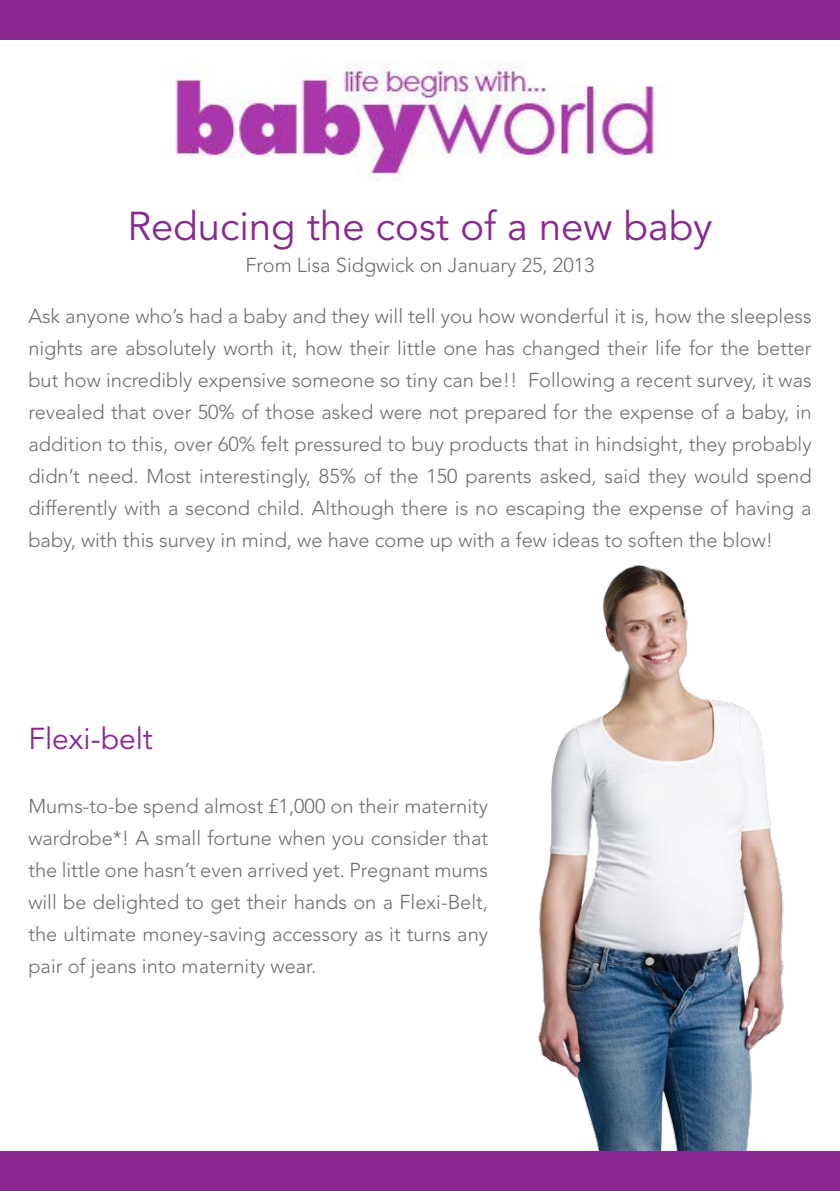
<style>
.page{position:relative;width:840px;height:1191px;background:#fff}
.page>*{position:absolute;margin:0;border:0;box-sizing:border-box;transform-origin:0 0}
.t1{font:40px "Avenir";color:#882890}
.t2{font:30px "Avenir";color:#882890}
.t3{font:300 20px/32px "Avenir";color:#6d6e71;text-align:justify}
</style>
<div class="page">
<img style="left:538px;top:565px;width:246px;height:586px">
<div style="left:0;top:1151px;width:839px;height:40px;background:#882890"></div>
<img style="left:175px;top:61px;width:482px;height:120px">
<div style="left:0;top:0;width:839px;height:40px;background:#882890"></div>
<h1 class="t1" style="left:127px;top:203px;width:586px">Reducing the cost of a new baby</h1>
<p class="t3" style="left:245px;top:249px;width:350px">From Lisa Sidgwick on January 25, 2013</p>
<p class="t3" style="left:28px;top:300px;width:784px">Ask anyone who’s had a baby and they will tell you how wonderful it is, how the sleepless nights are absolutely worth it, how their little one has changed their life for the better but how incredibly expensive someone so tiny can be!! Following a recent survey, it was revealed that over 50% of those asked were not prepared for the expense of a baby, in addition to this, over 60% felt pressured to buy products that in hindsight, they probably didn’t need. Most interestingly, 85% of the 150 parents asked, said they would spend differently with a second child. Although there is no escaping the expense of having a baby, with this survey in mind, we have come up with a few ideas to soften the blow!</p>
<h2 class="t2" style="left:28px;top:721px;width:126px">Flexi-belt</h2>
<p class="t3" style="left:28px;top:790px;width:461px">Mums-to-be spend almost £1,000 on their maternity wardrobe*! A small fortune when you consider that the little one hasn’t even arrived yet. Pregnant mums will be delighted to get their hands on a Flexi-Belt, the ultimate money-saving accessory as it turns any pair of jeans into maternity wear.</p>
</div>
